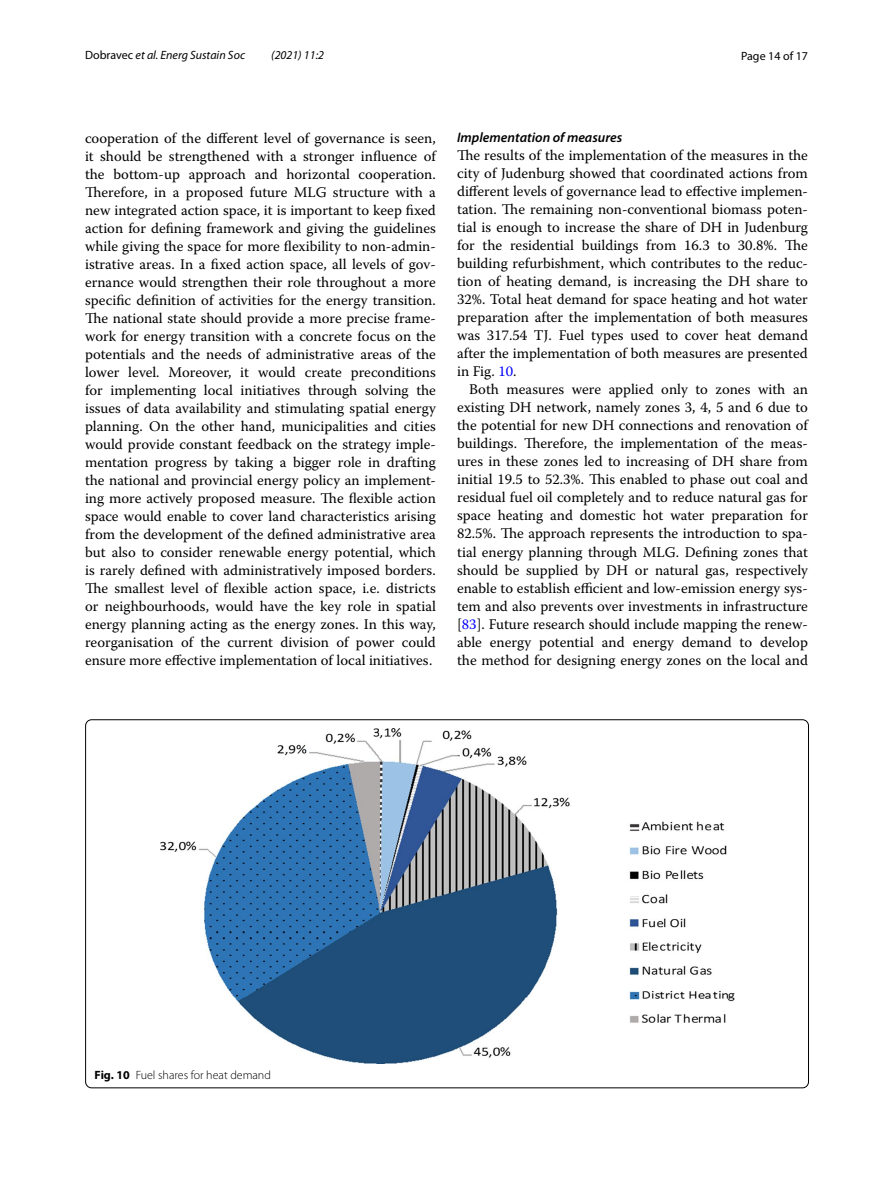
<style>
.page{position:relative;width:893px;height:1187px;background:#fff}
.page>*{position:absolute;margin:0;border:0;box-sizing:border-box;transform-origin:0 0}
.t1{font:14.7px/18px "Warnock Pro";color:#000;text-align:justify}
.t2{font:italic 600 13.8px "Myriad Pro";color:#000}
.t3{font:italic 12px "Myriad Pro";color:#000}
.t4{font:300 12px "Myriad Pro";color:#000}
.t5{font:12px "Myriad Pro";color:#000}
.s1{font-style:normal}
.s2{color:#00f}
.s3{font-weight:700}
</style>
<div class="page">
<img style="left:160px;top:728px;width:574px;height:335px">
<p class="t3" style="left:85px;top:48px;width:162px"><span class="s1">Dobravec</span> et al. Energ Sustain Soc</p>
<p class="t3" style="left:271px;top:48px;width:54px">(2021) 11:2</p>
<p class="t5" style="left:741px;top:48px;width:68px">Page 14 of 17</p>
<p class="t1" style="left:85px;top:128px;width:352px">cooperation of the different level of governance is seen, it should be strengthened with a stronger influence of the bottom-up approach and horizontal cooperation.<br>Therefore, in a proposed future MLG structure with a new integrated action space, it is important to keep fixed action for defining framework and giving the guidelines while giving the space for more flexibility to non-admin&shy;istrative areas. In a fixed action space, all levels of gov&shy;ernance would strengthen their role throughout a more specific definition of activities for the energy transition.<br>The national state should provide a more precise frame&shy;work for energy transition with a concrete focus on the potentials and the needs of administrative areas of the lower level. Moreover, it would create preconditions for implementing local initiatives through solving the issues of data availability and stimulating spatial energy planning. On the other hand, municipalities and cities would provide constant feedback on the strategy imple&shy;mentation progress by taking a bigger role in drafting the national and provincial energy policy an implement&shy;ing more actively proposed measure. The flexible action space would enable to cover land characteristics arising from the development of the defined administrative area but also to consider renewable energy potential, which is rarely defined with administratively imposed borders.<br>The smallest level of flexible action space, i.e. districts or neighbourhoods, would have the key role in spatial energy planning acting as the energy zones. In this way, reorganisation of the current division of power could ensure more effective implementation of local initiatives.</p>
<p class="t2" style="left:457px;top:129px;width:167px">Implementation of measures</p>
<p class="t1" style="left:457px;top:146px;width:352px">The results of the implementation of the measures in the city of Judenburg showed that coordinated actions from different levels of governance lead to effective implemen&shy;tation. The remaining non-conventional biomass poten&shy;tial is enough to increase the share of DH in Judenburg for the residential buildings from 16.3 to 30.8%. The building refurbishment, which contributes to the reduc&shy;tion of heating demand, is increasing the DH share to 32%. Total heat demand for space heating and hot water preparation after the implementation of both measures was 317.54 TJ. Fuel types used to cover heat demand after the implementation of both measures are presented in Fig. <span class="s2">10</span>.</p>
<p class="t1" style="left:457px;top:380px;width:352px;text-indent:12px">Both measures were applied only to zones with an existing DH network, namely zones 3, 4, 5 and 6 due to the potential for new DH connections and renovation of buildings. Therefore, the implementation of the meas&shy;ures in these zones led to increasing of DH share from initial 19.5 to 52.3%. This enabled to phase out coal and residual fuel oil completely and to reduce natural gas for space heating and domestic hot water preparation for 82.5%. The approach represents the introduction to spa&shy;tial energy planning through MLG. Defining zones that should be supplied by DH or natural gas, respectively enable to establish efficient and low-emission energy sys&shy;tem and also prevents over investments in infrastructure [<span class="s2">83</span>]. Future research should include mapping the renew&shy;able energy potential and energy demand to develop the method for designing energy zones on the local and</p>
<p class="t4" style="left:95px;top:1067px;width:178px"><span class="s3">Fig. 10</span> Fuel shares for heat demand</p>
</div>
